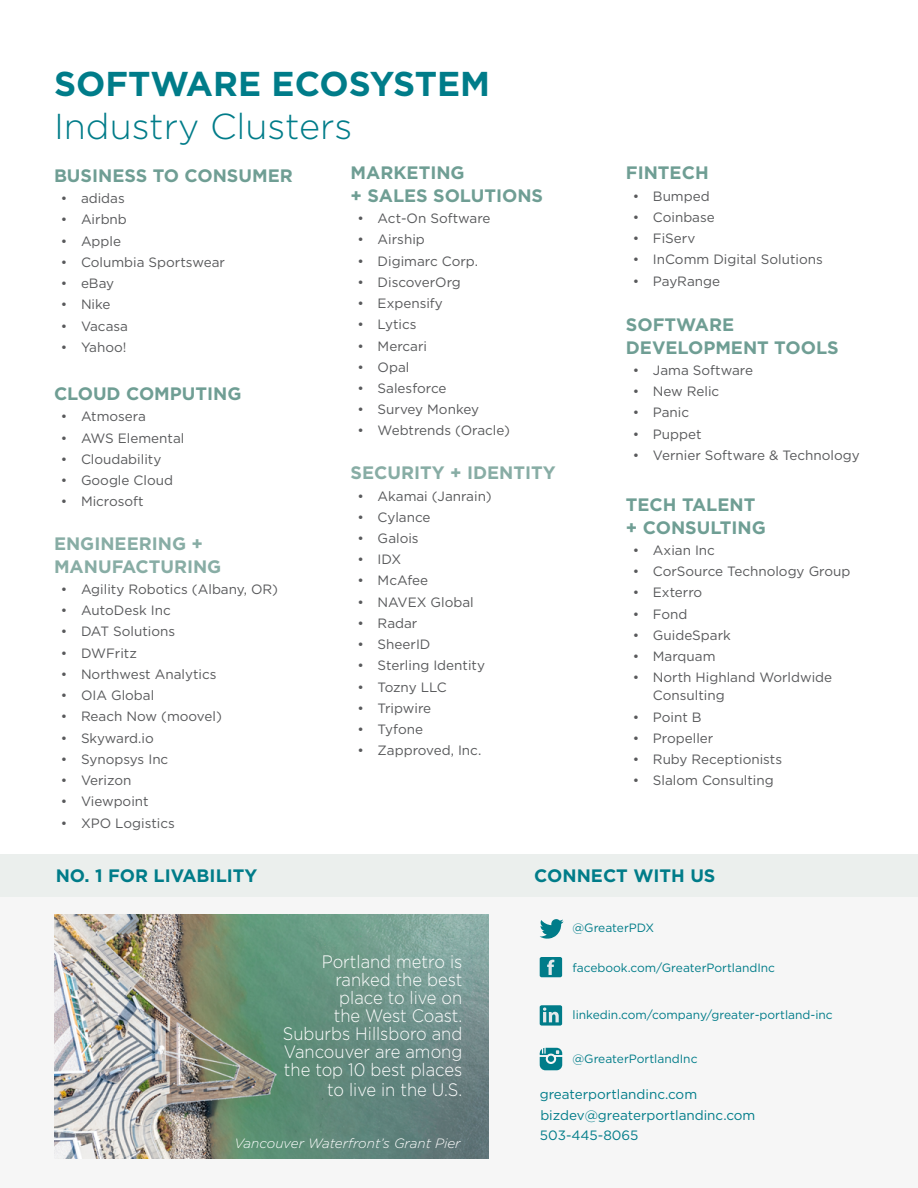
<style>
.page{position:relative;width:918px;height:1188px;background:#fff}
.page>*{position:absolute;margin:0;border:0;box-sizing:border-box;transform-origin:0 0}
.t1{font:300 36px "Gotham";color:#007c89}
.t2{font:700 34.5px "Gotham";color:#007c89}
.t3{font:300 18px/18.1px "Gotham";color:#fff;text-align:right;scale:.92 1}
.t4{font:700 18px/22.5px "Gotham";color:#6f9e94}
.t5{font:700 18px/22.5px "Gotham";color:#88ada5}
.t6{font:700 18px "Gotham";color:#007c89}
.t7{font:13.5px/18px "Gotham";color:#58595b}
.t8{font:13.5px/20.2px "Gotham";color:#007c89}
.t9{font:italic 300 13.5px "Gotham";color:#fff}
.t10{font:13.5px "Gotham";letter-spacing:-.02em;color:#58595b}
.t11{font:12px "Gotham";color:#007c89}
</style>
<div class="page">
<div style="left:0;top:854px;width:918px;height:56px;background:#ebefed"></div>
<div style="left:0;top:898px;width:918px;height:290px;background:#f6f6f6"></div>
<svg style="left:540px;top:1048px;width:22px;height:22px"></svg>
<div style="left:540px;top:957px;width:22px;height:20px;background:#007c89;border-radius:2px"></div>
<svg style="left:547px;top:960px;width:7px;height:15px"></svg>
<div style="left:540px;top:1005px;width:22px;height:21px;background:#007c89;border-radius:2px"></div>
<svg style="left:543px;top:1007px;width:16px;height:15px"></svg>
<svg style="left:540px;top:919px;width:24px;height:20px"></svg>
<img style="left:54px;top:915px;width:434px;height:244px">
<h2 class="t2" style="left:54px;top:61px;width:438px">SOFTWARE ECOSYSTEM</h2>
<h1 class="t1" style="left:54px;top:104px;width:300px">Industry Clusters</h1>
<h3 class="t4" style="left:54px;top:164px;width:240px">BUSINESS TO CONSUMER</h3>
<p class="t7" style="left:61px;top:189px;width:66px">• adidas</p>
<p class="t7" style="left:61px;top:210px;width:68px">• Airbnb</p>
<p class="t7" style="left:61px;top:232px;width:62px">• Apple</p>
<p class="t7" style="left:61px;top:253px;width:166px">• Columbia Sportswear</p>
<p class="t7" style="left:61px;top:274px;width:55px">• eBay</p>
<p class="t7" style="left:61px;top:295px;width:51px">• Nike</p>
<p class="t7" style="left:61px;top:316px;width:69px">• Vacasa</p>
<p class="t7" style="left:61px;top:338px;width:67px">• Yahoo!</p>
<h3 class="t4" style="left:54px;top:383px;width:189px">CLOUD COMPUTING</h3>
<p class="t7" style="left:61px;top:407px;width:87px">• Atmosera</p>
<p class="t7" style="left:61px;top:429px;width:125px">• AWS Elemental</p>
<p class="t7" style="left:61px;top:450px;width:102px">• Cloudability</p>
<p class="t7" style="left:61px;top:471px;width:114px">• Google Cloud</p>
<p class="t7" style="left:61px;top:492px;width:84px">• Microsoft</p>
<h3 class="t5" style="left:54px;top:532px;width:169px">ENGINEERING +<br>MANUFACTURING</h3>
<p class="t7" style="left:61px;top:580px;width:219px">• Agility Robotics (Albany, OR)</p>
<p class="t7" style="left:61px;top:601px;width:112px">• AutoDesk Inc</p>
<p class="t7" style="left:61px;top:622px;width:116px">• DAT Solutions</p>
<p class="t7" style="left:61px;top:644px;width:78px">• DWFritz</p>
<p class="t7" style="left:61px;top:665px;width:157px">• Northwest Analytics</p>
<p class="t7" style="left:61px;top:686px;width:95px">• OIA Global</p>
<p class="t7" style="left:61px;top:707px;width:163px">• Reach Now (moovel)</p>
<p class="t7" style="left:61px;top:729px;width:95px">• Skyward.io</p>
<p class="t7" style="left:61px;top:750px;width:109px">• Synopsys Inc</p>
<p class="t7" style="left:61px;top:771px;width:72px">• Verizon</p>
<p class="t7" style="left:61px;top:792px;width:89px">• Viewpoint</p>
<p class="t7" style="left:61px;top:813px;width:116px">• XPO Logistics</p>
<h3 class="t4" style="left:351px;top:162px;width:194px">MARKETING<br>+ SALES SOLUTIONS</h3>
<p class="t7" style="left:357px;top:209px;width:135px">• Act-On Software</p>
<p class="t7" style="left:357px;top:230px;width:69px">• Airship</p>
<p class="t7" style="left:357px;top:252px;width:122px">• Digimarc Corp.</p>
<p class="t7" style="left:357px;top:273px;width:105px">• DiscoverOrg</p>
<p class="t7" style="left:357px;top:294px;width:87px">• Expensify</p>
<p class="t7" style="left:357px;top:315px;width:61px">• Lytics</p>
<p class="t7" style="left:357px;top:336px;width:71px">• Mercari</p>
<p class="t7" style="left:357px;top:358px;width:54px">• Opal</p>
<p class="t7" style="left:357px;top:379px;width:91px">• Salesforce</p>
<p class="t7" style="left:357px;top:400px;width:123px">• Survey Monkey</p>
<p class="t7" style="left:357px;top:421px;width:154px">• Webtrends (Oracle)</p>
<h3 class="t5" style="left:351px;top:462px;width:207px">SECURITY + IDENTITY</h3>
<p class="t7" style="left:357px;top:486px;width:136px">• Akamai (Janrain)</p>
<p class="t7" style="left:357px;top:508px;width:75px">• Cylance</p>
<p class="t7" style="left:357px;top:529px;width:63px">• Galois</p>
<p class="t7" style="left:357px;top:550px;width:45px">• IDX</p>
<p class="t7" style="left:357px;top:571px;width:72px">• McAfee</p>
<p class="t7" style="left:357px;top:593px;width:118px">• NAVEX Global</p>
<p class="t7" style="left:357px;top:614px;width:62px">• Radar</p>
<p class="t7" style="left:357px;top:635px;width:75px">• SheerID</p>
<p class="t7" style="left:357px;top:656px;width:129px">• Sterling Identity</p>
<p class="t10" style="left:357px;top:678px;width:91px">• Tozny LLC</p>
<p class="t7" style="left:357px;top:699px;width:75px">• Tripwire</p>
<p class="t7" style="left:357px;top:720px;width:67px">• Tyfone</p>
<p class="t7" style="left:357px;top:741px;width:125px">• Zapproved, Inc.</p>
<h3 class="t4" style="left:626px;top:162px;width:84px">FINTECH</h3>
<p class="t7" style="left:633px;top:187px;width:79px">• Bumped</p>
<p class="t7" style="left:633px;top:208px;width:84px">• Coinbase</p>
<p class="t7" style="left:633px;top:229px;width:64px">• FiServ</p>
<p class="t7" style="left:633px;top:250px;width:192px">• InComm Digital Solutions</p>
<p class="t7" style="left:633px;top:272px;width:89px">• PayRange</p>
<h3 class="t4" style="left:626px;top:313px;width:214px">SOFTWARE<br>DEVELOPMENT TOOLS</h3>
<p class="t7" style="left:633px;top:361px;width:122px">• Jama Software</p>
<p class="t7" style="left:633px;top:382px;width:88px">• New Relic</p>
<p class="t7" style="left:633px;top:403px;width:58px">• Panic</p>
<p class="t7" style="left:633px;top:424px;width:70px">• Puppet</p>
<p class="t7" style="left:633px;top:446px;width:229px">• Vernier Software &amp; Technology</p>
<h3 class="t4" style="left:626px;top:494px;width:141px">TECH TALENT + CONSULTING</h3>
<p class="t7" style="left:633px;top:541px;width:84px">• Axian Inc</p>
<p class="t7" style="left:633px;top:562px;width:219px">• CorSource Technology Group</p>
<p class="t7" style="left:633px;top:583px;width:71px">• Exterro</p>
<p class="t7" style="left:633px;top:605px;width:56px">• Fond</p>
<p class="t7" style="left:633px;top:626px;width:100px">• GuideSpark</p>
<p class="t7" style="left:633px;top:647px;width:84px">• Marquam</p>
<p class="t7" style="left:653px;top:668px;width:181px;text-indent:-20px">• North Highland Worldwide<br>Consulting</p>
<p class="t7" style="left:633px;top:708px;width:71px">• Point B</p>
<p class="t7" style="left:633px;top:729px;width:82px">• Propeller</p>
<p class="t7" style="left:633px;top:750px;width:151px">• Ruby Receptionists</p>
<p class="t7" style="left:633px;top:771px;width:143px">• Slalom Consulting</p>
<h3 class="t6" style="left:56px;top:864px;width:203px">NO. 1 FOR LIVABILITY</h3>
<h3 class="t3" style="left:283px;top:952px;width:197px">Portland metro is ranked the best<br>place to live on<br>the West Coast.<br>Suburbs Hillsboro and<br>Vancouver are among the top 10 best places to live in the U.S.</h3>
<p class="t9" style="left:234px;top:1134px;width:228px">Vancouver Waterfront’s Grant Pier</p>
<h3 class="t6" style="left:534px;top:864px;width:183px">CONNECT WITH US</h3>
<p class="t11" style="left:573px;top:920px;width:83px">@GreaterPDX</p>
<p class="t11" style="left:573px;top:960px;width:204px">facebook.com/GreaterPortlandInc</p>
<p class="t11" style="left:573px;top:1007px;width:262px">linkedin.com/company/greater-portland-inc</p>
<p class="t11" style="left:573px;top:1051px;width:127px">@GreaterPortlandInc</p>
<p class="t8" style="left:540px;top:1084px;width:217px">greaterportlandinc.com bizdev@greaterportlandinc.com<br>503-445-8065</p>
</div>
